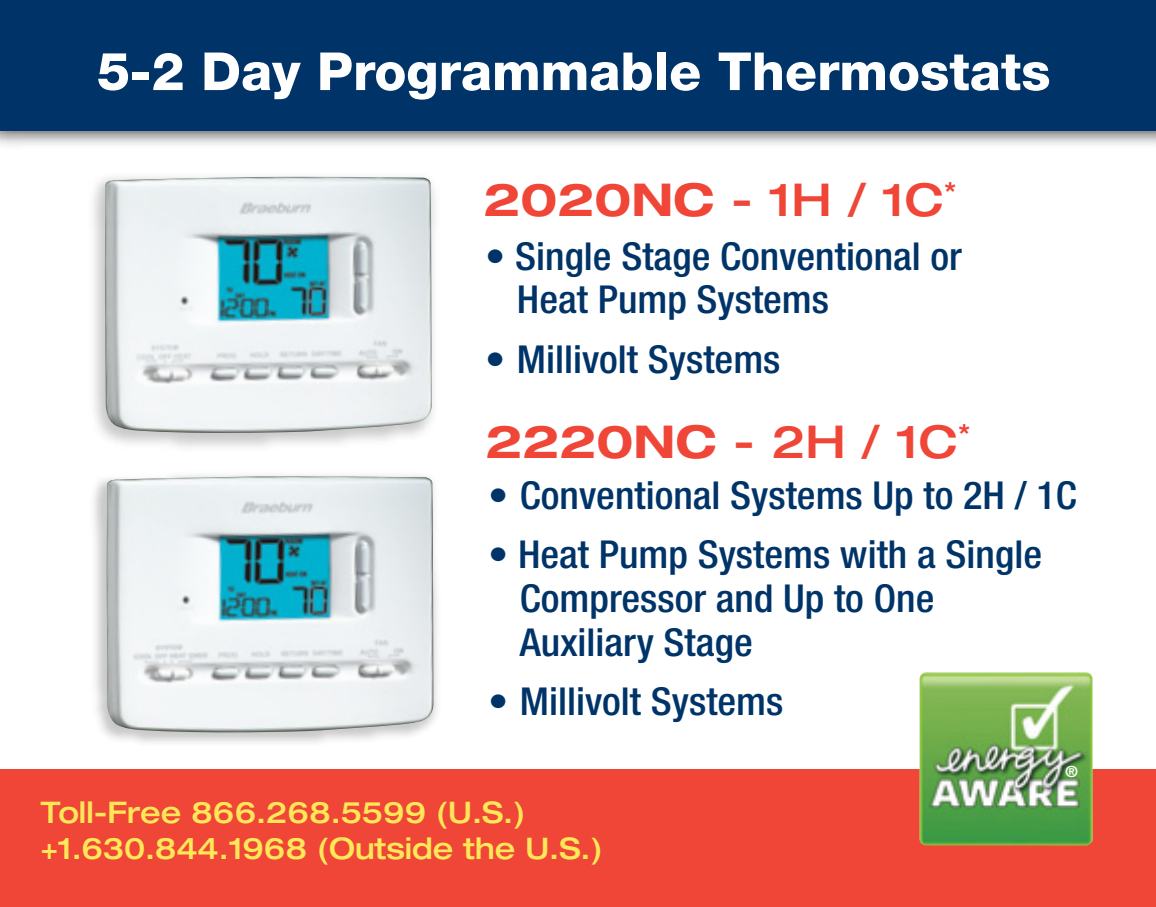
<style>
.page{position:relative;width:1156px;height:907px;background:#fff}
.page>*{position:absolute;margin:0;border:0;box-sizing:border-box;transform-origin:0 0}
.t1{font:800 52.5px "Helvetica Neue LT Std";color:#fff}
.t2{font:700 expanded 45.15px "Helvetica Neue LT Std";color:#ef4638}
.t3{font:500 condensed 38.5px/43.8px "Helvetica Neue LT Std";color:#003468;scale:1.05 1}
.t4{font:500 expanded 29.75px/35.7px "Helvetica Neue LT Std";color:#ffe858;scale:.96 1}
.t5{font:700 15.4px "Helvetica Neue LT Std";color:#fff}
.s1{font-weight:500}
</style>
<div class="page">
<div style="left:0;top:769px;width:1155px;height:137px;background:#ef4638"></div>
<img style="left:0;top:130px;width:1155px;height:15px">
<div style="left:0;top:0;width:1155px;height:130px;background:#003468"></div>
<img style="left:104px;top:177px;width:328px;height:258px">
<img style="left:106px;top:476px;width:328px;height:258px">
<img style="left:919px;top:672px;width:173px;height:173px">
<p class="t1" style="left:97px;top:40px;width:954px">5-2 Day Programmable Thermostats</p>
<p class="t2" style="left:483px;top:172px;width:474px">2020NC <span class="s1">- 1H / 1C</span><sup>*</sup></p>
<p class="t3" style="left:517px;top:233px;width:425px;text-indent:-32px">• Single Stage Conventional or<br>Heat Pump Systems</p>
<p class="t3" style="left:485px;top:337px;width:283px">• Millivolt Systems</p>
<p class="t2" style="left:485px;top:413px;width:486px">2220NC <span class="s1">- 2H / 1C</span><sup>*</sup></p>
<p class="t3" style="left:488px;top:473px;width:562px">• Conventional Systems Up to 2H / 1C</p>
<p class="t3" style="left:520px;top:532px;width:499px;text-indent:-32px">• Heat Pump Systems with a Single<br>Compressor and Up to One<br>Auxiliary Stage</p>
<p class="t3" style="left:488px;top:679px;width:283px">• Millivolt Systems</p>
<p class="t4" style="left:41px;top:794px;width:587px">Toll-Free 866.268.5599 (U.S.) +1.630.844.1968 (Outside the U.S.)</p>
<p class="t5" style="left:1065px;top:761px;width:14px">®</p>
</div>
